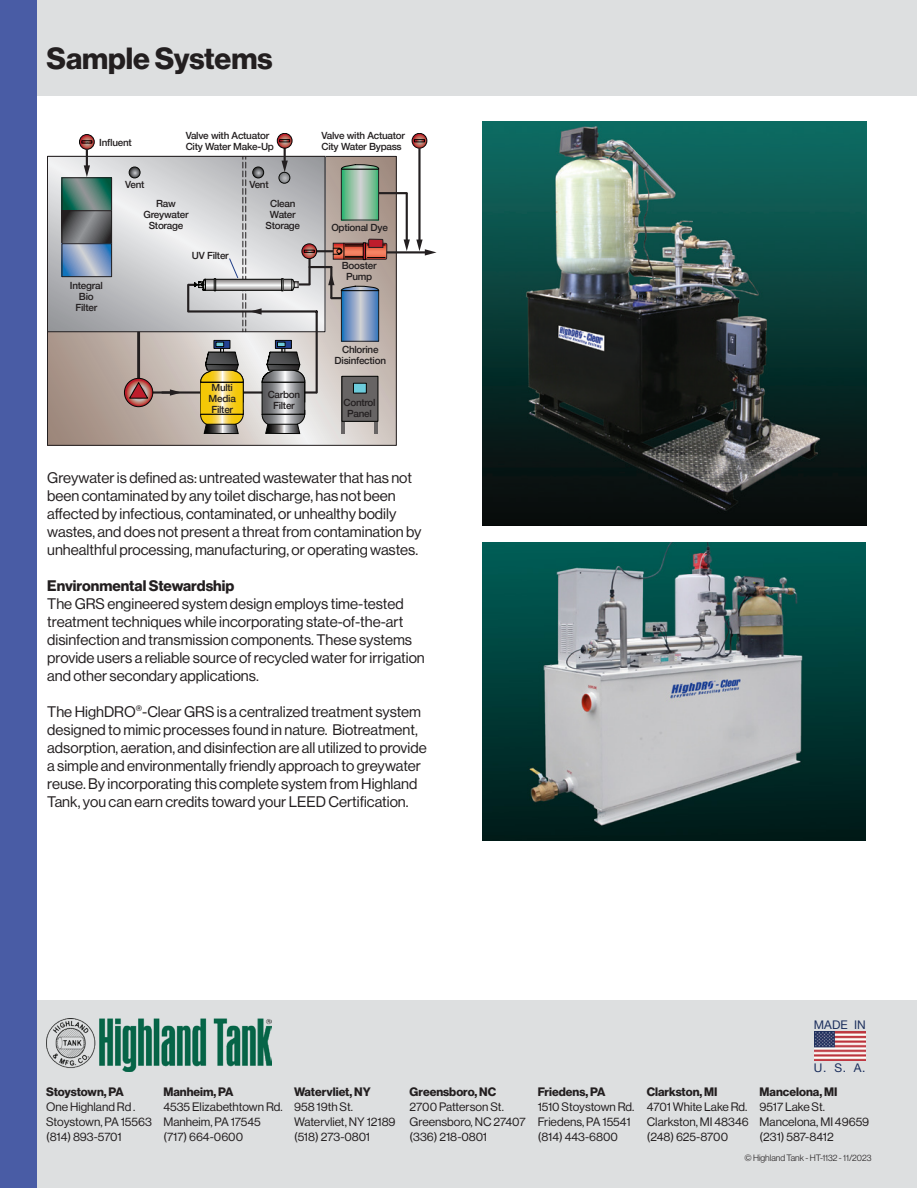
<style>
.page{position:relative;width:918px;height:1188px;background:#fff}
.page>*{position:absolute;margin:0;border:0;box-sizing:border-box;transform-origin:0 0}
.t1{font:30px "N Haas Grotesk DS Pro 75 Bd";color:#231f20}
.Body{font:15px/18px "N Haas Grotesk DS Pro 55 Rg";color:#231f20}
.Body-2{font:15px "N Haas Grotesk DS Pro 75 Bd";color:#231f20}
.t2{font:12px "N Haas Grotesk DS Pro 55 Rg";color:#231f20}
.t3{font:12px "N Haas Grotesk DS Pro 75 Bd";color:#231f20}
.t4{font:11.85px "Helvetica Neue";color:#1c2f5d}
.t5{font:500 9.9px "Helvetica Neue";letter-spacing:-.025em;color:#231f20}
.Location_Address{font:9px "N Haas Grotesk DS Pro 45 Lt";color:#231f20}
</style>
<div class="page">
<div style="left:23px;top:1000px;width:894px;height:188px;background:#dddfe0"></div>
<img style="left:47px;top:1018px;width:224px;height:54px">
<img style="left:814px;top:1031px;width:51px;height:30px">
<div style="left:0;top:0;width:917px;height:96px;background:#dddfe0"></div>
<div style="left:0;top:0;width:37px;height:1188px;background:#495ca5"></div>
<svg style="left:49px;top:158px;width:346px;height:286px;background:#c1b4ad"></svg>
<svg style="left:49px;top:158px;width:139px;height:172px;background:#cbccce"></svg>
<svg style="left:79px;top:135px;width:15px;height:14px"></svg>
<div style="left:79px;top:134px;width:15px;height:15px;border:1px solid #040503;border-radius:50%"></div>
<svg style="left:82px;top:141px;width:10px;height:2px"></svg>
<svg style="left:412px;top:133px;width:15px;height:15px"></svg>
<div style="left:412px;top:133px;width:15px;height:15px;border:1px solid #040503;border-radius:50%"></div>
<svg style="left:414px;top:139px;width:11px;height:3px"></svg>
<hr style="left:137px;top:332px;width:3px;height:46px;background:#231f20">
<hr style="left:240px;top:391px;width:24px;height:3px;background:#231f20">
<hr style="left:316px;top:311px;width:2px;height:82px;background:#231f20">
<hr style="left:187px;top:285px;width:2px;height:26px;background:#231f20">
<hr style="left:379px;top:192px;width:28px;height:2px;background:#231f20">
<hr style="left:406px;top:193px;width:2px;height:49px;background:#231f20">
<svg style="left:404px;top:239px;width:6px;height:12px"></svg>
<hr style="left:418px;top:148px;width:3px;height:94px;background:#231f20">
<svg style="left:277px;top:133px;width:15px;height:15px"></svg>
<div style="left:277px;top:133px;width:15px;height:15px;border:1px solid #040503;border-radius:50%"></div>
<svg style="left:129px;top:167px;width:11px;height:11px"></svg>
<div style="left:129px;top:167px;width:11px;height:11px;border:1px solid #040503;border-radius:50%"></div>
<svg style="left:343px;top:332px;width:34px;height:8px"></svg>
<div style="left:341px;top:290px;width:38px;height:52px;border:1px solid #231f20"></div>
<hr style="left:149px;top:391px;width:23px;height:3px;background:#231f20">
<svg style="left:170px;top:389px;width:12px;height:7px"></svg>
<svg style="left:275px;top:340px;width:17px;height:8px"></svg>
<svg style="left:277px;top:342px;width:8px;height:5px"></svg>
<svg style="left:262px;top:348px;width:55px;height:86px;background:#969596"></svg>
<hr style="left:162px;top:391px;width:42px;height:3px;background:#231f20">
<svg style="left:214px;top:340px;width:16px;height:2px"></svg>
<svg style="left:200px;top:342px;width:44px;height:92px;background:#b3a159"></svg>
<svg style="left:124px;top:378px;width:29px;height:29px"></svg>
<div style="left:124px;top:378px;width:29px;height:29px;border:1px solid #040503;border-radius:50%"></div>
<svg style="left:129px;top:382px;width:19px;height:17px"></svg>
<hr style="left:387px;top:251px;width:40px;height:2px;background:#231f20">
<svg style="left:416px;top:240px;width:21px;height:16px"></svg>
<svg style="left:84px;top:149px;width:6px;height:28px"></svg>
<svg style="left:64px;top:180px;width:46px;height:29px"></svg>
<div style="left:62px;top:178px;width:50px;height:33px;border:1px solid #231f20"></div>
<svg style="left:64px;top:212px;width:46px;height:30px"></svg>
<div style="left:62px;top:210px;width:50px;height:34px;border:1px solid #231f20"></div>
<svg style="left:64px;top:245px;width:46px;height:30px"></svg>
<div style="left:62px;top:243px;width:50px;height:34px;border:1px solid #231f20"></div>
<svg style="left:342px;top:376px;width:36px;height:58px;background:#737474"></svg>
<svg style="left:188px;top:139px;width:199px;height:193px;background:#bcbbbb"></svg>
<img style="left:483px;top:122px;width:384px;height:403px">
<img style="left:483px;top:542px;width:382px;height:299px">
<p class="t1" style="left:47px;top:41px;width:228px">Sample Systems</p>
<p class="t5" style="left:99px;top:135px;width:34px">Influent</p>
<p class="t5" style="left:186px;top:128px;width:85px">Valve with Actuator</p>
<p class="t5" style="left:186px;top:139px;width:90px">City Water Make-Up</p>
<p class="t5" style="left:125px;top:176px;width:21px">Vent</p>
<p class="t5" style="left:249px;top:176px;width:21px">Vent</p>
<p class="t5" style="left:322px;top:128px;width:85px">Valve with Actuator</p>
<p class="t5" style="left:322px;top:139px;width:82px">City Water Bypass</p>
<p class="t5" style="left:270px;top:196px;width:27px">Clean</p>
<p class="t5" style="left:270px;top:207px;width:27px">Water</p>
<p class="t5" style="left:266px;top:218px;width:36px">Storage</p>
<p class="t5" style="left:156px;top:196px;width:21px">Raw</p>
<p class="t5" style="left:144px;top:207px;width:46px">Greywater</p>
<p class="t5" style="left:149px;top:218px;width:36px">Storage</p>
<p class="t5" style="left:331px;top:219px;width:58px">Optional Dye</p>
<p class="t5" style="left:70px;top:277px;width:34px">Integral</p>
<p class="t5" style="left:79px;top:288px;width:16px">Bio</p>
<p class="t5" style="left:75px;top:299px;width:23px">Filter</p>
<p class="t5" style="left:192px;top:248px;width:38px">UV Filter</p>
<p class="t5" style="left:211px;top:379px;width:23px">Multi</p>
<p class="t5" style="left:209px;top:390px;width:29px">Media</p>
<p class="t5" style="left:211px;top:401px;width:23px">Filter</p>
<p class="t5" style="left:268px;top:386px;width:34px">Carbon</p>
<p class="t5" style="left:273px;top:397px;width:23px">Filter</p>
<p class="t5" style="left:342px;top:258px;width:36px">Booster</p>
<p class="t5" style="left:346px;top:269px;width:28px">Pump</p>
<p class="t5" style="left:342px;top:342px;width:38px">Chlorine</p>
<p class="t5" style="left:335px;top:353px;width:53px">Disinfection</p>
<p class="t5" style="left:344px;top:394px;width:34px">Control</p>
<p class="t5" style="left:347px;top:405px;width:26px">Panel</p>
<p class="Body" style="left:47px;top:468px;width:376px">Greywater is defined as: untreated wastewater that has not been contaminated by any toilet discharge, has not been affected by infectious, contaminated, or unhealthy bodily wastes, and does not present a threat from contamination by unhealthful processing, manufacturing, or operating wastes.</p>
<p class="Body-2" style="left:47px;top:576px;width:188px">Environmental Stewardship</p>
<p class="Body" style="left:47px;top:594px;width:379px">The GRS engineered system design employs time-tested treatment techniques while incorporating state-of-the-art disinfection and transmission components. These systems provide users a reliable source of recycled water for irrigation and other secondary applications.</p>
<p class="Body" style="left:47px;top:702px;width:381px">The HighDRO<sup>®</sup>-Clear GRS is a centralized treatment system designed to mimic processes found in nature. Biotreatment, adsorption, aeration, and disinfection are all utilized to provide a simple and environmentally friendly approach to greywater reuse. By incorporating this complete system from Highland Tank, you can earn credits toward your LEED Certification.</p>
<p class="t3" style="left:46px;top:1084px;width:79px">Stoystown, PA</p>
<p class="t2" style="left:46px;top:1100px;width:91px">One Highland Rd .</p>
<p class="t2" style="left:46px;top:1115px;width:107px">Stoystown, PA 15563</p>
<p class="t2" style="left:46px;top:1130px;width:77px">(814) 893-5701</p>
<p class="t3" style="left:163px;top:1084px;width:72px">Manheim, PA</p>
<p class="t2" style="left:163px;top:1100px;width:121px">4535 Elizabethtown Rd.</p>
<p class="t2" style="left:163px;top:1115px;width:99px">Manheim, PA 17545</p>
<p class="t2" style="left:163px;top:1130px;width:81px">(717) 664-0600</p>
<p class="t3" style="left:294px;top:1084px;width:78px">Watervliet, NY</p>
<p class="t2" style="left:294px;top:1100px;width:61px">958 19th St.</p>
<p class="t2" style="left:294px;top:1115px;width:103px">Watervliet, NY 12189</p>
<p class="t2" style="left:294px;top:1130px;width:78px">(518) 273-0801</p>
<p class="t3" style="left:410px;top:1084px;width:88px">Greensboro, NC</p>
<p class="t2" style="left:410px;top:1100px;width:96px">2700 Patterson St.</p>
<p class="t2" style="left:410px;top:1115px;width:117px">Greensboro, NC 27407</p>
<p class="t2" style="left:410px;top:1130px;width:79px">(336) 218-0801</p>
<p class="t3" style="left:538px;top:1084px;width:69px">Friedens, PA</p>
<p class="t2" style="left:538px;top:1100px;width:98px">1510 Stoystown Rd.</p>
<p class="t2" style="left:538px;top:1115px;width:94px">Friedens, PA 15541</p>
<p class="t2" style="left:538px;top:1130px;width:82px">(814) 443-6800</p>
<p class="t3" style="left:647px;top:1084px;width:72px">Clarkston, MI</p>
<p class="t2" style="left:647px;top:1100px;width:102px">4701 White Lake Rd.</p>
<p class="t2" style="left:647px;top:1115px;width:104px">Clarkston, MI 48346</p>
<p class="t2" style="left:647px;top:1130px;width:83px">(248) 625-8700</p>
<p class="t4" style="left:814px;top:1016px;width:53px">MADE IN</p>
<p class="t4" style="left:814px;top:1059px;width:53px">U. S. A.</p>
<p class="t3" style="left:760px;top:1084px;width:79px">Mancelona, MI</p>
<p class="t2" style="left:760px;top:1100px;width:67px">9517 Lake St.</p>
<p class="t2" style="left:760px;top:1115px;width:111px">Mancelona, MI 49659</p>
<p class="t2" style="left:760px;top:1130px;width:76px">(231) 587-8412</p>
<p class="Location_Address" style="left:744px;top:1153px;width:129px">© Highland Tank - HT-1132 - 11/2023</p>
</div>
